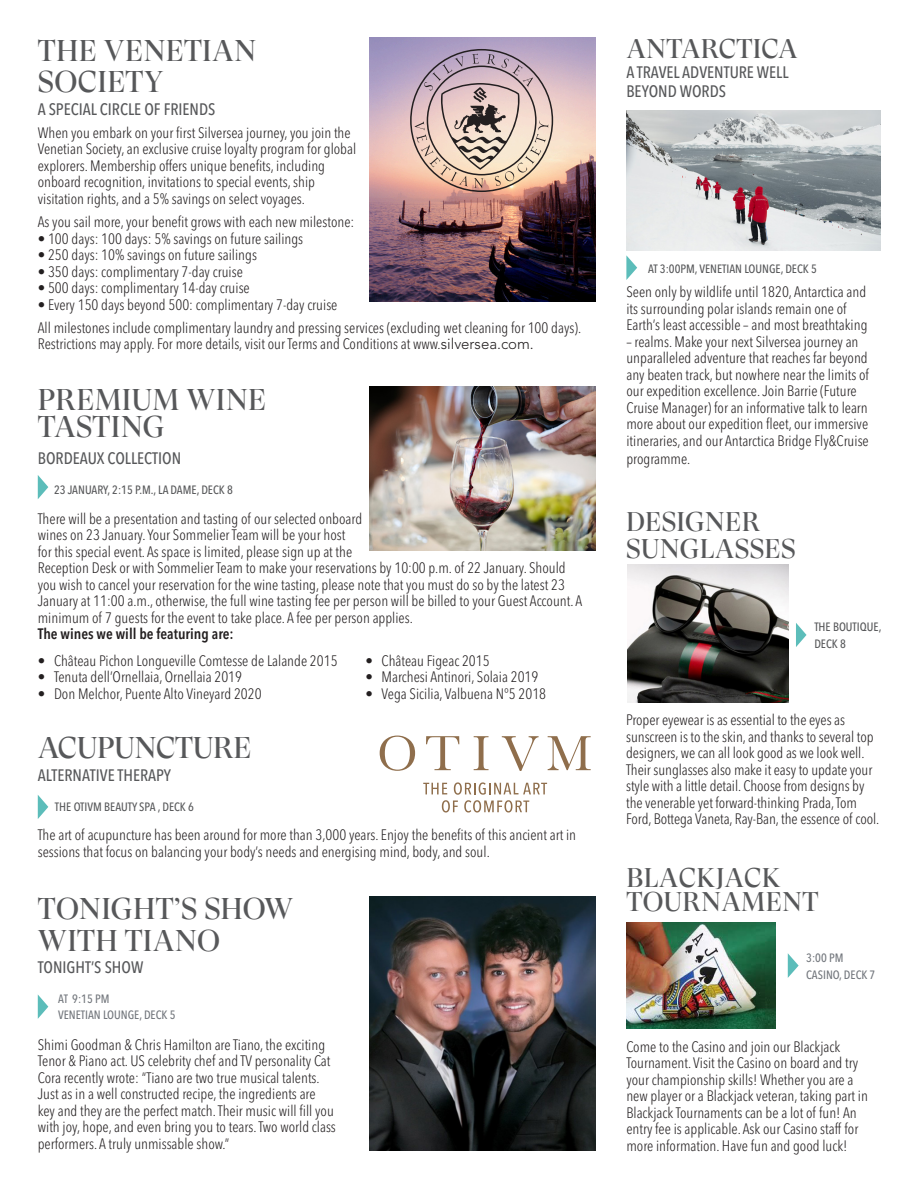
<style>
.page{position:relative;width:918px;height:1188px;background:#fff}
.page>*{position:absolute;margin:0;border:0;box-sizing:border-box;transform-origin:0 0}
.t1{font:30px/31.5px "GT Super Display";letter-spacing:.01em;color:#57585a}
.t2{font:30px "GT Super Display";letter-spacing:-.01em;color:#57585a}
.t3{font:27px "GT Super Display";letter-spacing:.01em;color:#57585a}
.t4{font:500 condensed 16.5px/19.5px "Avenir Next LT Pro";color:#57585a}
.t5{font:300 condensed 15px/16.5px "Avenir Next LT Pro";color:#231f20}
.t6{font:600 condensed 15px "Avenir Next LT Pro";color:#231f20}
.t7{font:500 condensed 12px/16.5px "Avenir Next LT Pro";color:#57585a}
.t8{font:500 condensed 12px/16.5px "Avenir Next LT Pro";color:#72767c}
.s1{font-family:"Avenir LT Std";font-stretch:normal}
</style>
<div class="page">
<svg style="left:788px;top:953px;width:11px;height:25px"></svg>
<img style="left:627px;top:922px;width:148px;height:106px">
<img style="left:370px;top:38px;width:225px;height:264px">
<svg style="left:410px;top:49px;width:143px;height:143px;background:#c8afaa"></svg>
<svg style="left:38px;top:475px;width:10px;height:24px"></svg>
<img style="left:370px;top:387px;width:225px;height:164px">
<img style="left:626px;top:110px;width:254px;height:140px">
<svg style="left:626px;top:255px;width:11px;height:25px"></svg>
<img style="left:370px;top:896px;width:225px;height:254px">
<svg style="left:38px;top:995px;width:10px;height:24px"></svg>
<img style="left:627px;top:565px;width:161px;height:137px">
<svg style="left:796px;top:623px;width:11px;height:24px"></svg>
<svg style="left:38px;top:795px;width:10px;height:24px"></svg>
<svg style="left:426px;top:736px;width:33px;height:34px"></svg>
<svg style="left:380px;top:736px;width:35px;height:35px"></svg>
<svg style="left:474px;top:736px;width:15px;height:34px"></svg>
<svg style="left:548px;top:736px;width:42px;height:34px"></svg>
<svg style="left:502px;top:736px;width:37px;height:35px"></svg>
<svg style="left:423px;top:782px;width:124px;height:31px"></svg>
<p class="t1" style="left:38px;top:35px;width:220px">THE VENETIAN<br>SOCIETY</p>
<p class="t4" style="left:38px;top:99px;width:179px">A SPECIAL CIRCLE OF FRIENDS</p>
<p class="t5" style="left:38px;top:124px;width:320px">When you embark on your first Silversea journey, you join the Venetian Society, an exclusive cruise loyalty program for global explorers. Membership offers unique benefits, including onboard recognition, invitations to special events, ship visitation rights, and a 5% savings on select voyages.</p>
<p class="t5" style="left:38px;top:214px;width:318px">As you sail more, your benefit grows with each new milestone:</p>
<p class="t5" style="left:38px;top:230px;width:267px">• 100 days: 100 days: 5% savings on future sailings</p>
<p class="t5" style="left:38px;top:247px;width:221px">• 250 days: 10% savings on future sailings</p>
<p class="t5" style="left:38px;top:263px;width:207px">• 350 days: complimentary 7-day cruise</p>
<p class="t5" style="left:38px;top:280px;width:214px">• 500 days: complimentary 14-day cruise</p>
<p class="t5" style="left:38px;top:296px;width:301px">• Every 150 days beyond 500: complimentary 7-day cruise</p>
<p class="t5" style="left:38px;top:319px;width:545px">All milestones include complimentary laundry and pressing services (excluding wet cleaning for 100 days).<br>Restrictions may apply. For more details, visit our Terms and Conditions at www.<span class="s1">silversea.com.</span></p>
<p class="t1" style="left:38px;top:384px;width:230px">PREMIUM WINE</p>
<p class="t1" style="left:38px;top:411px;width:128px">TASTING</p>
<p class="t4" style="left:38px;top:448px;width:145px">BORDEAUX COLLECTION</p>
<p class="t7" style="left:54px;top:481px;width:180px">23 JANUARY, 2:15 P.M., LA DAME, DECK 8</p>
<p class="t5" style="left:38px;top:510px;width:546px">There will be a presentation and tasting of our selected onboard<br>wines on 23 January. Your Sommelier Team will be your host<br>for this special event. As space is limited, please sign up at the<br>Reception Desk or with Sommelier Team to make your reservations by 10:00 p.m. of 22 January. Should you wish to cancel your reservation for the wine tasting, please note that you must do so by the latest 23<br>January at 11:00 a.m., otherwise, the full wine tasting fee per person will be billed to your Guest Account. A minimum of 7 guests for the event to take place. A fee per person applies.</p>
<p class="t6" style="left:38px;top:625px;width:198px">The wines we will be featuring are:</p>
<p class="t5" style="left:38px;top:652px;width:301px">• Château Pichon Longueville Comtesse de Lalande 2015</p>
<p class="t5" style="left:38px;top:669px;width:206px">• Tenuta dell’Ornellaia, Ornellaia 2019</p>
<p class="t5" style="left:38px;top:685px;width:225px">• Don Melchor, Puente Alto Vineyard 2020</p>
<p class="t2" style="left:38px;top:732px;width:215px">ACUPUNCTURE</p>
<p class="t4" style="left:38px;top:765px;width:135px">ALTERNATIVE THERAPY</p>
<p class="t7" style="left:55px;top:799px;width:140px">THE OTIVM BEAUTY SPA , DECK 6</p>
<p class="t5" style="left:365px;top:652px;width:126px">• Château Figeac 2015</p>
<p class="t5" style="left:365px;top:669px;width:175px">• Marchesi Antinori, Solaia 2019</p>
<p class="t5" style="left:365px;top:685px;width:182px">• Vega Sicilia, Valbuena N°5 2018</p>
<p class="t5" style="left:38px;top:827px;width:540px">The art of acupuncture has been around for more than 3,000 years. Enjoy the benefits of this ancient art in sessions that focus on balancing your body’s needs and energising mind, body, and soul.</p>
<p class="t1" style="left:38px;top:894px;width:257px">TONIGHT’S SHOW<br>WITH TIANO</p>
<p class="t4" style="left:38px;top:958px;width:107px">TONIGHT’S SHOW</p>
<p class="t8" style="left:58px;top:990px;width:119px">AT 9:15 PM<br>VENETIAN LOUNGE, DECK 5</p>
<p class="t5" style="left:38px;top:1036px;width:300px">Shimi Goodman &amp; Chris Hamilton are Tiano, the exciting Tenor &amp; Piano act. US celebrity chef and TV personality Cat Cora recently wrote: “Tiano are two true musical talents.<br>Just as in a well constructed recipe, the ingredients are key and they are the perfect match. Their music will fill you with joy, hope, and even bring you to tears. Two world class performers. A truly unmissable show.”</p>
<p class="t3" style="left:627px;top:35px;width:173px">ANTARCTICA</p>
<p class="t4" style="left:626px;top:62px;width:164px">A TRAVEL ADVENTURE WELL<br>BEYOND WORDS</p>
<p class="t7" style="left:648px;top:260px;width:170px">AT 3:00PM, VENETIAN LOUNGE, DECK 5</p>
<p class="t5" style="left:626px;top:284px;width:243px">Seen only by wildlife until 1820, Antarctica and its surrounding polar islands remain one of<br>Earth’s least accessible – and most breathtaking</p>
<p class="t5" style="left:626px;top:333px;width:244px">– realms. Make your next Silversea journey an unparalleled adventure that reaches far beyond any beaten track, but nowhere near the limits of our expedition excellence. Join Barrie (Future Cruise Manager) for an informative talk to learn more about our expedition fleet, our immersive itineraries, and our Antarctica Bridge Fly&amp;Cruise</p>
<p class="t5" style="left:626px;top:450px;width:66px">programme.</p>
<p class="t3" style="left:626px;top:507px;width:135px">DESIGNER</p>
<p class="t3" style="left:626px;top:534px;width:171px">SUNGLASSES</p>
<p class="t7" style="left:814px;top:619px;width:69px">THE BOUTIQUE,<br>DECK 8</p>
<p class="t5" style="left:626px;top:712px;width:255px">Proper eyewear is as essential to the eyes as sunscreen is to the skin, and thanks to several top designers, we can all look good as we look well.<br>Their sunglasses also make it easy to update your style with a little detail. Choose from designs by the venerable yet forward-thinking Prada, Tom Ford, Bottega Vaneta, Ray-Ban, the essence of cool.</p>
<p class="t3" style="left:627px;top:863px;width:156px">BLACKJACK</p>
<p class="t3" style="left:627px;top:887px;width:194px">TOURNAMENT</p>
<p class="t8" style="left:806px;top:950px;width:71px">3:00 PM<br>CASINO, DECK 7</p>
<p class="t5" style="left:626px;top:1038px;width:243px">Come to the Casino and join our Blackjack Tournament. Visit the Casino on board and try your championship skills! Whether you are a new player or a Blackjack veteran, taking part in Blackjack Tournaments can be a lot of fun! An entry fee is applicable. Ask our Casino staff for more information. Have fun and good luck!</p>
</div>
